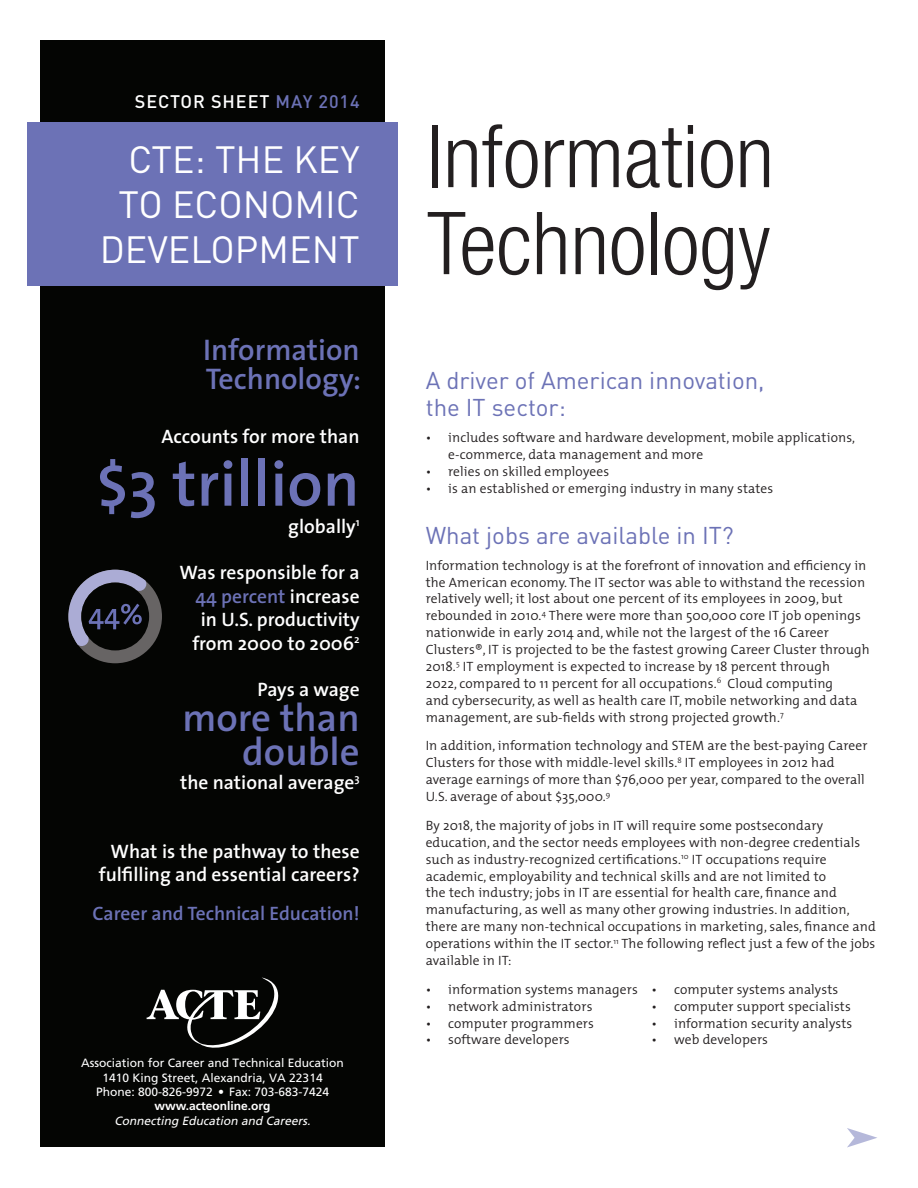
<style>
.page{position:relative;width:918px;height:1188px;background:#fff}
.page>*{position:absolute;margin:0;border:0;box-sizing:border-box;transform-origin:0 0}
.Body_copy{font:300 condensed 87px/87px "Helvetica Neue";color:#231f20}
.Sidebar{font:600 64.5px "The Sans";color:#6c72b6}
.Sidebar-2{font:600 39px/34.5px "The Sans";color:#6c72b6;text-align:right}
.Body_copy-2{font:37.5px "DIN";color:#fff}
.Sidebar-3{font:600 30px/28.5px "The Sans";color:#6c72b6}
.Subheads{font:24px/27px "DIN";color:#6c72b6}
.Sidebar-4{font:600 19.5px/23.4px "The Sans";color:#fff;text-align:right}
.Sidebar-5{font:600 19.5px "The Sans";color:#6c72b6}
.Body_copy-3{font:500 18px "DIN";letter-spacing:.05em;color:#fff}
.Body_copy-4{font:300 13.5px/16.8px "The Mix";letter-spacing:.01em;color:#231f20}
.t1{font:12px "Frutiger";color:#fff}
.t2{font:italic 12px "Frutiger";color:#fff}
.t3{font:700 12px "Frutiger";color:#fff}
.s1{color:#6c72b6}
</style>
<div class="page">
<div style="left:40px;top:40px;width:345px;height:1108px;background:#040503"></div>
<div style="left:27px;top:122px;width:371px;height:164px;background:#6c72b6"></div>
<svg style="left:147px;top:978px;width:131px;height:70px"></svg>
<svg style="left:847px;top:1128px;width:30px;height:19px"></svg>
<div style="left:68px;top:570px;width:94px;height:93px;background:#676464;border-radius:50%"></div>
<svg style="left:68px;top:570px;width:79px;height:77px;background:#3b3c4a"></svg>
<p class="Body_copy-3" style="left:135px;top:90px;width:226px">SECTOR SHEET <span class="s1">MAY 2014</span></p>
<p class="Body_copy-2" style="left:128px;top:136px;width:233px">CTE: THE KEY</p>
<p class="Body_copy-2" style="left:119px;top:181px;width:243px">TO ECONOMIC</p>
<p class="Body_copy-2" style="left:100px;top:226px;width:261px">DEVELOPMENT</p>
<p class="Sidebar-3" style="left:203px;top:335px;width:160px">Information<br>Technology:</p>
<p class="Sidebar-4" style="left:161px;top:424px;width:200px">Accounts for more than</p>
<p class="Sidebar" style="left:97px;top:430px;width:265px">$3 trillion</p>
<p class="Sidebar-4" style="left:288px;top:514px;width:73px">globally<sup>1</sup></p>
<p class="Sidebar-4" style="left:180px;top:561px;width:182px">Was responsible for a<br><span class="s1">44 percent</span> increase in U.S. productivity from 2000 to 2006<sup>2</sup></p>
<p class="Sidebar-4" style="left:258px;top:678px;width:104px">Pays a wage</p>
<p class="Sidebar-2" style="left:182px;top:699px;width:179px">more than double</p>
<p class="Sidebar-4" style="left:180px;top:770px;width:181px">the national average<sup>3</sup></p>
<p class="Sidebar-4" style="left:99px;top:839px;width:262px">What is the pathway to these fulfilling and essential careers?</p>
<p class="Sidebar-5" style="left:93px;top:897px;width:269px">Career and Technical Education!</p>
<p class="t1" style="left:81px;top:1056px;width:264px">Association for Career and Technical Education</p>
<p class="t1" style="left:103px;top:1070px;width:222px">1410 King Street, Alexandria, VA 22314</p>
<p class="t1" style="left:96px;top:1085px;width:235px">Phone: 800-826-9972 • Fax: 703-683-7424</p>
<p class="t3" style="left:155px;top:1099px;width:118px">www.acteonline.org</p>
<p class="t2" style="left:115px;top:1114px;width:200px">Connecting Education and Careers.</p>
<p class="Body_copy" style="left:427px;top:112px;width:348px">Information<br>Technology</p>
<p class="Subheads" style="left:426px;top:367px;width:340px">A driver of American innovation, the IT sector:</p>
<p class="Body_copy-4" style="left:448px;top:429px;width:408px;text-indent:-22px">• includes software and hardware development, mobile applications, e-commerce, data management and more</p>
<p class="Body_copy-4" style="left:426px;top:463px;width:185px">• relies on skilled employees</p>
<p class="Body_copy-4" style="left:426px;top:479px;width:349px">• is an established or emerging industry in many states</p>
<p class="Subheads" style="left:426px;top:521px;width:310px">What jobs are available in IT?</p>
<p class="Body_copy-4" style="left:426px;top:556px;width:445px">Information technology is at the forefront of innovation and efficiency in the American economy. The IT sector was able to withstand the recession relatively well; it lost about one percent of its employees in 2009, but rebounded in 2010.<sup>4</sup> There were more than 500,000 core IT job openings nationwide in early 2014 and, while not the largest of the 16 Career Clusters®, IT is projected to be the fastest growing Career Cluster through 2018.<sup>5</sup> IT employment is expected to increase by 18 percent through<br>2022, compared to 11 percent for all occupations.<sup>6</sup> Cloud computing<br>and cybersecurity, as well as health care IT, mobile networking and data management, are sub-fields with strong projected growth.<sup>7</sup></p>
<p class="Body_copy-4" style="left:426px;top:737px;width:443px">In addition, information technology and STEM are the best-paying Career Clusters for those with middle-level skills.<sup>8</sup> IT employees in 2012 had average earnings of more than $76,000 per year, compared to the overall U.S. average of about $35,000.<sup>9</sup></p>
<p class="Body_copy-4" style="left:426px;top:817px;width:452px">By 2018, the majority of jobs in IT will require some postsecondary education, and the sector needs employees with non-degree credentials such as industry-recognized certifications.<sup>10</sup> IT occupations require academic, employability and technical skills and are not limited to<br>the tech industry; jobs in IT are essential for health care, finance and manufacturing, as well as many other growing industries. In addition, there are many non-technical occupations in marketing, sales, finance and operations within the IT sector.<sup>11</sup> The following reflect just a few of the jobs available in IT:</p>
<p class="Body_copy-4" style="left:426px;top:980px;width:214px">• information systems managers</p>
<p class="Body_copy-4" style="left:426px;top:997px;width:168px">• network administrators</p>
<p class="Body_copy-4" style="left:426px;top:1014px;width:170px">• computer programmers</p>
<p class="Body_copy-4" style="left:426px;top:1031px;width:145px">• software developers</p>
<p class="Body_copy-4" style="left:652px;top:980px;width:188px">• computer systems analysts</p>
<p class="Body_copy-4" style="left:652px;top:997px;width:201px">• computer support specialists</p>
<p class="Body_copy-4" style="left:652px;top:1014px;width:202px">• information security analysts</p>
<p class="Body_copy-4" style="left:652px;top:1031px;width:118px">• web developers</p>
</div>
